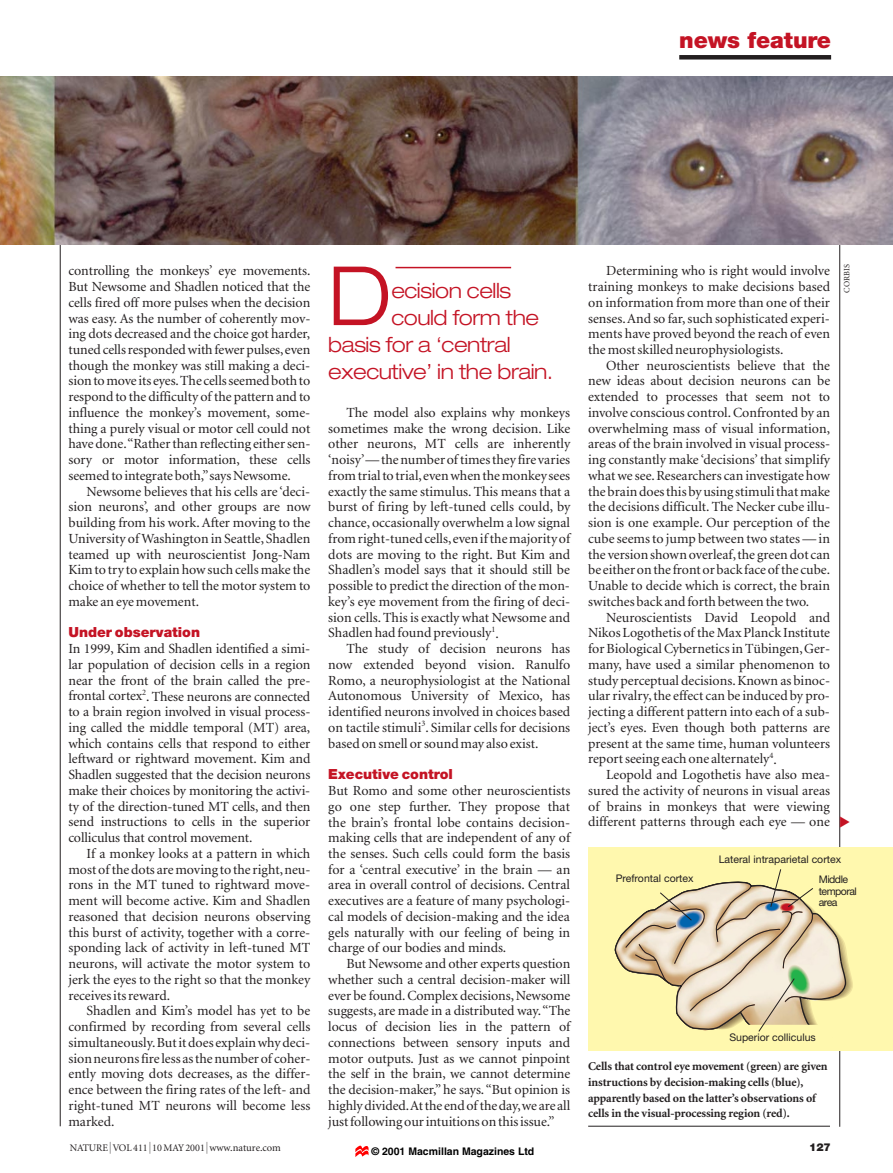
<style>
.page{position:relative;width:893px;height:1173px;background:#fff}
.page>*{position:absolute;margin:0;border:0;box-sizing:border-box;transform-origin:0 0}
.t1{font:300 expanded 81.9px "Helvetica Neue";color:#c41324}
.t2{font:900 22.5px "Helvetica Neue";letter-spacing:-.005em;color:#c41324}
.t3{font:300 expanded 21px "Helvetica Neue";letter-spacing:-.02em;color:#c41324}
.t4{font:13.95px/15.8px "Minion";color:#231f20;text-align:justify}
.t5{font:900 13.95px "Helvetica Neue";color:#c41324}
.t6{font:700 12px/15.8px "Minion";letter-spacing:-.01em;color:#231f20}
.t7{font:900 10.8px "Helvetica Neue";color:#231f20}
.t8{font:10.5px "Helvetica Neue";color:#231f20}
.t9{font:700 10.5px "Helvetica";color:#000}
.t10{font:10.5px/11.2px "Helvetica Neue";letter-spacing:-.05em;color:#231f20}
.t11{font:10.2px "Minion";color:#231f20}
.t12{font:8.25px "Minion";color:#231f20}
.s1{font-family:"Unica SB";font-weight:300;font-size:12px}
.s2{font-size:10.5px}
</style>
<div class="page">
<hr style="left:60px;top:77px;width:1px;height:1049px;background:#231f20">
<hr style="left:839px;top:77px;width:1px;height:1050px;background:#231f20">
<div style="left:679px;top:55px;width:152px;height:5px;background:#231f20"></div>
<hr style="left:395px;top:267px;width:116px;height:1px;background:#c41324">
<img style="left:0;top:77px;width:892px;height:167px">
<div style="left:588px;top:848px;width:304px;height:203px;background:#fff8ae"></div>
<svg style="left:614px;top:869px;width:239px;height:163px"></svg>
<hr style="left:588px;top:1126px;width:242px;height:1px;background:#231f20">
<svg style="left:355px;top:1146px;width:13px;height:11px"></svg>
<h2 class="t2" style="left:679px;top:32px;width:153px">news feature</h2>
<p class="t4" style="left:68px;top:264px;width:243px">controlling the monkeys’ eye movements.<br>But Newsome and Shadlen noticed that the cells fired off more pulses when the decision was easy. As the number of coherently mov&shy;ing dots decreased and the choice got harder, tuned cells responded with fewer pulses,even though the monkey was still making a deci&shy;sion to move its eyes.The cells seemed both to respond to the difficulty of the pattern and to influence the monkey’s movement, some&shy;thing a purely visual or motor cell could not have done.“Rather than reflecting either sen&shy;sory or motor information, these cells seemed to integrate both,”says Newsome.</p>
<p class="t4" style="left:68px;top:485px;width:243px;text-indent:18px">Newsome believes that his cells are ‘deci&shy;sion neurons’, and other groups are now building from his work. After moving to the University of Washington in Seattle, Shadlen teamed up with neuroscientist Jong-Nam Kim to try to explain how such cells make the choice of whether to tell the motor system to make an eye movement.</p>
<p class="t5" style="left:68px;top:628px;width:133px">Under observation</p>
<p class="t4" style="left:68px;top:642px;width:243px">In 1999, Kim and Shadlen identified a simi&shy;lar population of decision cells in a region near the front of the brain called the pre&shy;frontal cortex<sup>2</sup>. These neurons are connected to a brain region involved in visual process&shy;ing called the middle temporal (MT) area, which contains cells that respond to either leftward or rightward movement. Kim and Shadlen suggested that the decision neurons make their choices by monitoring the activi&shy;ty of the direction-tuned MT cells, and then send instructions to cells in the superior colliculus that control movement.</p>
<p class="t4" style="left:68px;top:847px;width:243px;text-indent:18px">If a monkey looks at a pattern in which most of the dots are moving to the right,neu&shy;rons in the MT tuned to rightward move&shy;ment will become active. Kim and Shadlen reasoned that decision neurons observing this burst of activity, together with a corre&shy;sponding lack of activity in left-tuned MT neurons, will activate the motor system to jerk the eyes to the right so that the monkey receives its reward.</p>
<p class="t4" style="left:68px;top:1004px;width:244px;text-indent:18px">Shadlen and Kim’s model has yet to be confirmed by recording from several cells simultaneously.But it does explain why deci&shy;sion neurons fire less as the number of coher&shy;ently moving dots decreases, as the differ&shy;ence between the firing rates of the left- and right-tuned MT neurons will become less marked.</p>
<h1 class="t1" style="left:328px;top:266px;width:65px">D</h1>
<h3 class="t3" style="left:391px;top:283px;width:121px">ecision cells</h3>
<h3 class="t3" style="left:391px;top:310px;width:149px">could form the</h3>
<h3 class="t3" style="left:328px;top:337px;width:184px">basis for a ‘central</h3>
<h3 class="t3" style="left:328px;top:364px;width:226px">executive’ in the brain.</h3>
<p class="t4" style="left:328px;top:406px;width:243px;text-indent:18px">The model also explains why monkeys sometimes make the wrong decision. Like other neurons, MT cells are inherently ‘noisy’— the number of times they fire varies from trial to trial,even when the monkey sees exactly the same stimulus. This means that a burst of firing by left-tuned cells could, by chance, occasionally overwhelm a low signal from right-tuned cells,even if the majority of dots are moving to the right. But Kim and Shadlen’s model says that it should still be possible to predict the direction of the mon&shy;key’s eye movement from the firing of deci&shy;sion cells. This is exactly what Newsome and Shadlen had found previously<sup>1</sup>.</p>
<p class="t4" style="left:328px;top:642px;width:243px;text-indent:18px">The study of decision neurons has now extended beyond vision. Ranulfo Romo, a neurophysiologist at the National Autonomous University of Mexico, has identified neurons involved in choices based on tactile stimuli<sup>3</sup>. Similar cells for decisions based on smell or sound may also exist.</p>
<p class="t5" style="left:328px;top:769px;width:126px">Executive control</p>
<p class="t4" style="left:328px;top:784px;width:243px">But Romo and some other neuroscientists go one step further. They propose that the brain’s frontal lobe contains decision&shy;making cells that are independent of any of the senses. Such cells could form the basis for a ‘central executive’ in the brain — an area in overall control of decisions. Central executives are a feature of many psychologi&shy;cal models of decision-making and the idea gels naturally with our feeling of being in charge of our bodies and minds.</p>
<p class="t4" style="left:328px;top:957px;width:243px;text-indent:18px">But Newsome and other experts question whether such a central decision-maker will ever be found. Complex decisions, Newsome suggests, are made in a distributed way.“The locus of decision lies in the pattern of connections between sensory inputs and motor outputs. Just as we cannot pinpoint the self in the brain, we cannot determine the decision-maker,” he says. “But opinion is highly divided.At the end of the day,we are all just following our intuitions on this issue.”</p>
<p class="t4" style="left:588px;top:264px;width:243px;text-indent:18px">Determining who is right would involve training monkeys to make decisions based on information from more than one of their senses.And so far, such sophisticated experi&shy;ments have proved beyond the reach of even the most skilled neurophysiologists.</p>
<p class="t4" style="left:588px;top:359px;width:243px;text-indent:18px">Other neuroscientists believe that the new ideas about decision neurons can be extended to processes that seem not to involve conscious control. Confronted by an overwhelming mass of visual information, areas of the brain involved in visual process&shy;ing constantly make ‘decisions’ that simplify what we see. Researchers can investigate how the brain does this by using stimuli that make the decisions difficult. The Necker cube illu&shy;sion is one example. Our perception of the cube seems to jump between two states — in the version shown overleaf,the green dot can be either on the front or back face of the cube.<br>Unable to decide which is correct, the brain switches back and forth between the two.</p>
<p class="t4" style="left:588px;top:611px;width:243px;text-indent:18px">Neuroscientists David Leopold and Nikos Logothetis of the Max Planck Institute for Biological Cybernetics in Tübingen,Ger&shy;many, have used a similar phenomenon to study perceptual decisions. Known as binoc&shy;ular rivalry, the effect can be induced by pro&shy;jecting a different pattern into each of a sub&shy;ject’s eyes. Even though both patterns are present at the same time, human volunteers report seeing each one alternately<sup>4</sup>.</p>
<p class="t4" style="left:588px;top:768px;width:243px;text-indent:18px">Leopold and Logothetis have also mea&shy;sured the activity of neurons in visual areas of brains in monkeys that were viewing different patterns through each eye — one</p>
<p class="t12" style="left:843px;top:293px;width:30px;rotate:-90deg">CORBIS</p>
<p class="t8" style="left:615px;top:874px;width:79px">Prefrontal cortex</p>
<p class="t8" style="left:718px;top:855px;width:124px">Lateral intraparietal cortex</p>
<p class="t10" style="left:818px;top:875px;width:39px">Middle temporal area</p>
<p class="t8" style="left:729px;top:1034px;width:88px">Superior colliculus</p>
<p class="t6" style="left:588px;top:1060px;width:241px">Cells that control eye movement (green) are given instructions by decision-making cells (blue), apparently based on the latter’s observations of cells in the visual-processing region (red).</p>
<p class="t11" style="left:70px;top:1143px;width:212px">NATURE<span class="s1">|</span> VOL 411 <span class="s1">|</span> 10 MAY 2001 <span class="s1">|</span> <span class="s2">www.nature.com</span></p>
<p class="t7" style="left:809px;top:1143px;width:23px">127</p>
<p class="t9" style="left:371px;top:1148px;width:164px">© 2001 Macmillan Magazines Ltd</p>
</div>
